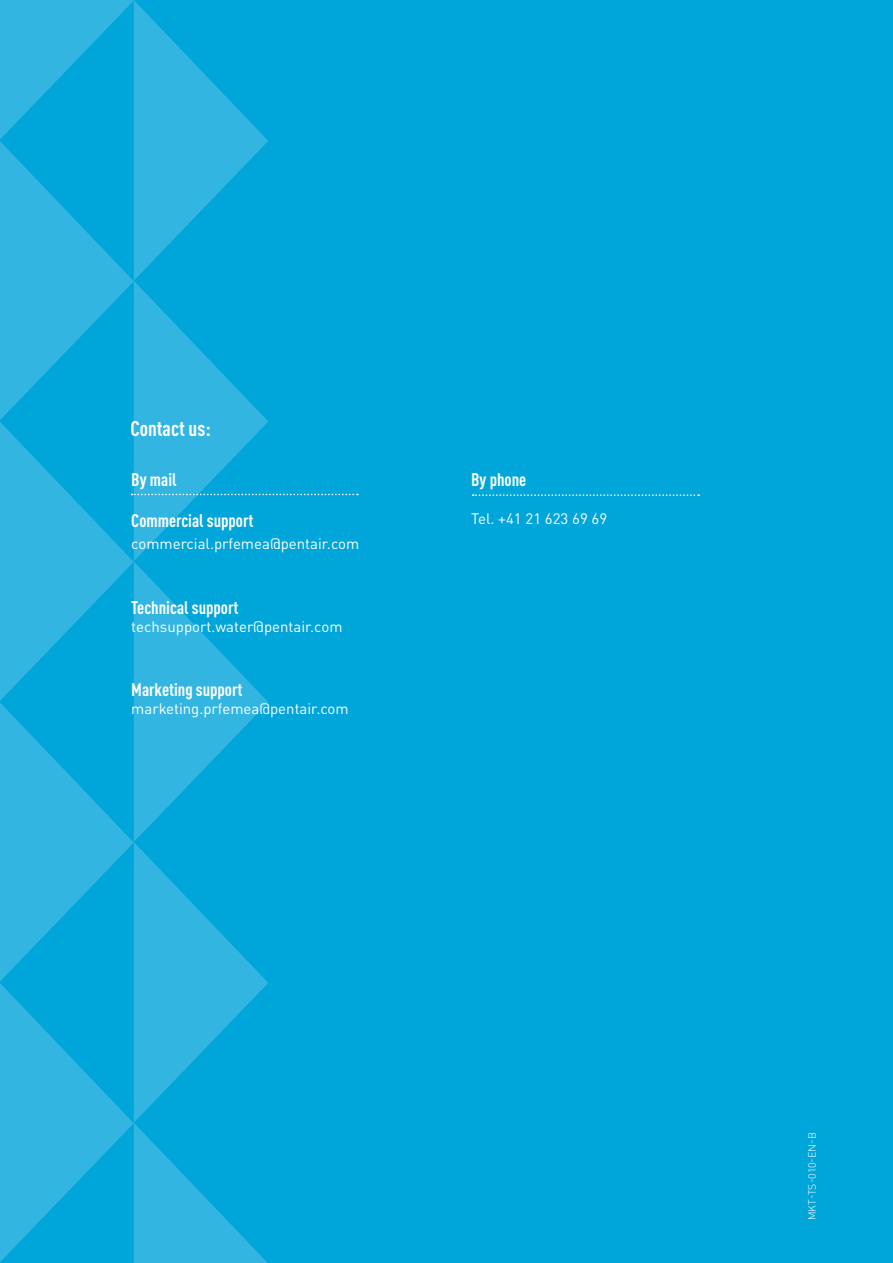
<style>
.page{position:relative;width:893px;height:1263px;background:#00a5da}
.page>*{position:absolute;margin:0;border:0;box-sizing:border-box;transform-origin:0 0}
.t1{font:700 condensed 21px "DIN Pro";color:#fff}
.t2{font:700 condensed 18px "DIN Pro";color:#fff}
.t3{font:15px "DIN Pro";color:#fff}
.t4{font:300 10.5px "DIN Pro";letter-spacing:.005em;color:#fff}
</style>
<div class="page">
<svg style="left:0;top:0;width:358px;height:1263px"></svg>
<svg style="left:473px;top:494px;width:226px;height:2px"></svg>
<h1 class="t1" style="left:130px;top:413px;width:82px">Contact us:</h1>
<p class="t2" style="left:131px;top:466px;width:47px">By mail</p>
<p class="t2" style="left:131px;top:507px;width:124px">Commercial support</p>
<p class="t3" style="left:131px;top:531px;width:229px">commercial.prfemea@pentair.com</p>
<p class="t2" style="left:131px;top:594px;width:108px">Technical support</p>
<p class="t3" style="left:131px;top:614px;width:213px">techsupport.water@pentair.com</p>
<p class="t2" style="left:131px;top:676px;width:113px">Marketing support</p>
<p class="t3" style="left:131px;top:697px;width:219px">marketing.prfemea@pentair.com</p>
<p class="t2" style="left:471px;top:466px;width:57px">By phone</p>
<p class="t3" style="left:471px;top:507px;width:138px">Tel. +41 21 623 69 69</p>
<p class="t4" style="left:804px;top:1220px;width:90px;rotate:-90deg">MKT-TS-010-EN-B</p>
</div>
